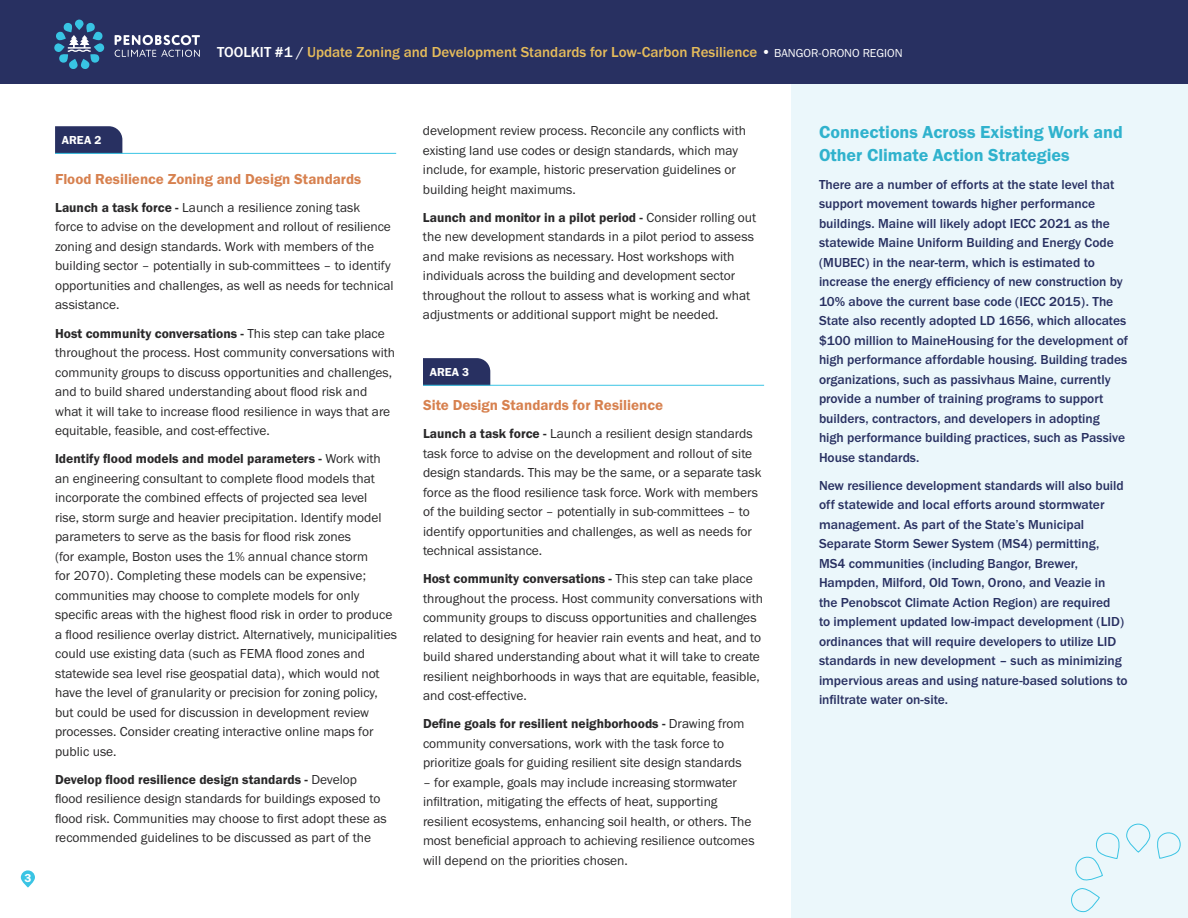
<style>
.page{position:relative;width:1188px;height:918px;background:#fff}
.page>*{position:absolute;margin:0;border:0;box-sizing:border-box;transform-origin:0 0}
.t1{font:18px/22.5px "Franklin Gothic URW Dem";color:#30b2cd}
.t2{font:500 15px "Franklin Gothic URW";color:#e6bc5b}
.t3{font:15px "Franklin Gothic URW Dem";color:#d7814f}
.t4{font:13.5px/19.5px "Franklin Gothic URW Boo";color:#292829}
.t5{font:500 13.5px/19.5px "Franklin Gothic URW";color:#283061}
.t6{font:13.5px "Franklin Gothic URW Dem";color:#292829}
.t7{font:12px "Franklin Gothic URW Dem";color:#fff}
.s1{color:#fff}
.s2{font-family:"Franklin Gothic URW Boo";font-weight:400;font-size:12px;color:#fff}
.s3{font-family:"Franklin Gothic URW Dem"}
.s4{font-family:"Franklin Gothic URW Boo"}
</style>
<div class="page">
<svg style="left:21px;top:870px;width:14px;height:18px"></svg>
<div style="left:792px;top:84px;width:396px;height:834px;background:#ebf7fb"></div>
<svg style="left:55px;top:126px;width:67px;height:27px;background:#2e3666"></svg>
<hr style="left:55px;top:153px;width:341px;height:1px;background:#3ac4e4">
<div style="left:0;top:0;width:1188px;height:84px;background:#283061"></div>
<div style="left:75px;top:20px;width:9px;height:10px;background:#38c4e3;border-radius:4px"></div>
<svg style="left:115px;top:35px;width:85px;height:22px"></svg>
<svg style="left:54px;top:22px;width:50px;height:47px"></svg>
<svg style="left:423px;top:358px;width:67px;height:27px;background:#2d3665"></svg>
<hr style="left:423px;top:385px;width:341px;height:1px;background:#3ac4e4">
<svg style="left:1157px;top:832px;width:24px;height:27px"></svg>
<div style="left:1126px;top:824px;width:24px;height:28px;border:1px solid #3ac4e4;border-radius:12px"></div>
<svg style="left:1071px;top:832px;width:49px;height:80px"></svg>
<p class="t2" style="left:217px;top:43px;width:687px"><span class="s1">TOOLKIT #1 /</span> Update Zoning and Development Standards for Low-Carbon Resilience <span class="s1">•</span> <span class="s2">BANGOR-ORONO REGION</span></p>
<p class="t7" style="left:24px;top:871px;width:9px">3</p>
<p class="t7" style="left:62px;top:133px;width:41px">AREA 2</p>
<p class="t3" style="left:55px;top:170px;width:308px">Flood Resilience Zoning and Design Standards</p>
<p class="t4" style="left:55px;top:197px;width:340px"><span class="s3">Launch a task force -</span> Launch a resilience zoning task<br>force to advise on the development and rollout of resilience zoning and design standards. Work with members of the building sector – potentially in sub-committees – to identify opportunities and challenges, as well as needs for technical assistance.</p>
<p class="t6" style="left:55px;top:325px;width:331px">Host community conversations - <span class="s4">This step can take place</span></p>
<p class="t4" style="left:55px;top:343px;width:342px">throughout the process. Host community conversations with community groups to discuss opportunities and challenges, and to build shared understanding about flood risk and what it will take to increase flood resilience in ways that are equitable, feasible, and cost-effective.</p>
<p class="t6" style="left:55px;top:450px;width:327px">Identify flood models and model parameters - <span class="s4">Work with</span></p>
<p class="t4" style="left:55px;top:468px;width:343px">an engineering consultant to complete flood models that incorporate the combined effects of projected sea level<br>rise, storm surge and heavier precipitation. Identify model parameters to serve as the basis for flood risk zones<br>(for example, Boston uses the 1% annual chance storm<br>for 2070). Completing these models can be expensive; communities may choose to complete models for only specific areas with the highest flood risk in order to produce a flood resilience overlay district. Alternatively, municipalities could use existing data (such as FEMA flood zones and statewide sea level rise geospatial data), which would not have the level of granularity or precision for zoning policy, but could be used for discussion in development review processes. Consider creating interactive online maps for public use.</p>
<p class="t6" style="left:55px;top:771px;width:303px">Develop flood resilience design standards - <span class="s4">Develop</span></p>
<p class="t4" style="left:55px;top:789px;width:333px">flood resilience design standards for buildings exposed to flood risk. Communities may choose to first adopt these as recommended guidelines to be discussed as part of the</p>
<p class="t4" style="left:423px;top:121px;width:325px">development review process. Reconcile any conflicts with existing land use codes or design standards, which may include, for example, historic preservation guidelines or building height maximums.</p>
<p class="t6" style="left:423px;top:209px;width:335px">Launch and monitor in a pilot period - <span class="s4">Consider rolling out</span></p>
<p class="t4" style="left:423px;top:227px;width:333px">the new development standards in a pilot period to assess and make revisions as necessary. Host workshops with individuals across the building and development sector throughout the rollout to assess what is working and what adjustments or additional support might be needed.</p>
<p class="t7" style="left:430px;top:364px;width:41px">AREA 3</p>
<p class="t3" style="left:423px;top:396px;width:242px">Site Design Standards for Resilience</p>
<p class="t4" style="left:423px;top:424px;width:340px"><span class="s3">Launch a task force -</span> Launch a resilient design standards task force to advise on the development and rollout of site design standards. This may be the same, or a separate task force as the flood resilience task force. Work with members of the building sector – potentially in sub-committees – to identify opportunities and challenges, as well as needs for technical assistance.</p>
<p class="t6" style="left:423px;top:571px;width:331px">Host community conversations - <span class="s4">This step can take place</span></p>
<p class="t4" style="left:423px;top:588px;width:342px">throughout the process. Host community conversations with community groups to discuss opportunities and challenges related to designing for heavier rain events and heat, and to build shared understanding about what it will take to create resilient neighborhoods in ways that are equitable, feasible, and cost-effective.</p>
<p class="t6" style="left:423px;top:716px;width:323px">Define goals for resilient neighborhoods - <span class="s4">Drawing from</span></p>
<p class="t4" style="left:423px;top:733px;width:320px">community conversations, work with the task force to prioritize goals for guiding resilient site design standards</p>
<p class="t4" style="left:423px;top:772px;width:333px">– for example, goals may include increasing stormwater infiltration, mitigating the effects of heat, supporting resilient ecosystems, enhancing soil health, or others. The most beneficial approach to achieving resilience outcomes will depend on the priorities chosen.</p>
<h1 class="t1" style="left:819px;top:120px;width:305px">Connections Across Existing Work and<br>Other Climate Action Strategies</h1>
<p class="t5" style="left:819px;top:174px;width:311px">There are a number of efforts at the state level that support movement towards higher performance buildings. Maine will likely adopt IECC 2021 as the statewide Maine Uniform Building and Energy Code (MUBEC) in the near-term, which is estimated to increase the energy efficiency of new construction by 10% above the current base code (IECC 2015). The State also recently adopted LD 1656, which allocates $100 million to MaineHousing for the development of high performance affordable housing. Building trades organizations, such as passivhaus Maine, currently provide a number of training programs to support builders, contractors, and developers in adopting<br>high performance building practices, such as Passive House standards.</p>
<p class="t5" style="left:819px;top:475px;width:310px">New resilience development standards will also build off statewide and local efforts around stormwater management. As part of the State’s Municipal Separate Storm Sewer System (MS4) permitting, MS4 communities (including Bangor, Brewer, Hampden, Milford, Old Town, Orono, and Veazie in<br>the Penobscot Climate Action Region) are required<br>to implement updated low-impact development (LID) ordinances that will require developers to utilize LID standards in new development – such as minimizing impervious areas and using nature-based solutions to infiltrate water on-site.</p>
</div>
